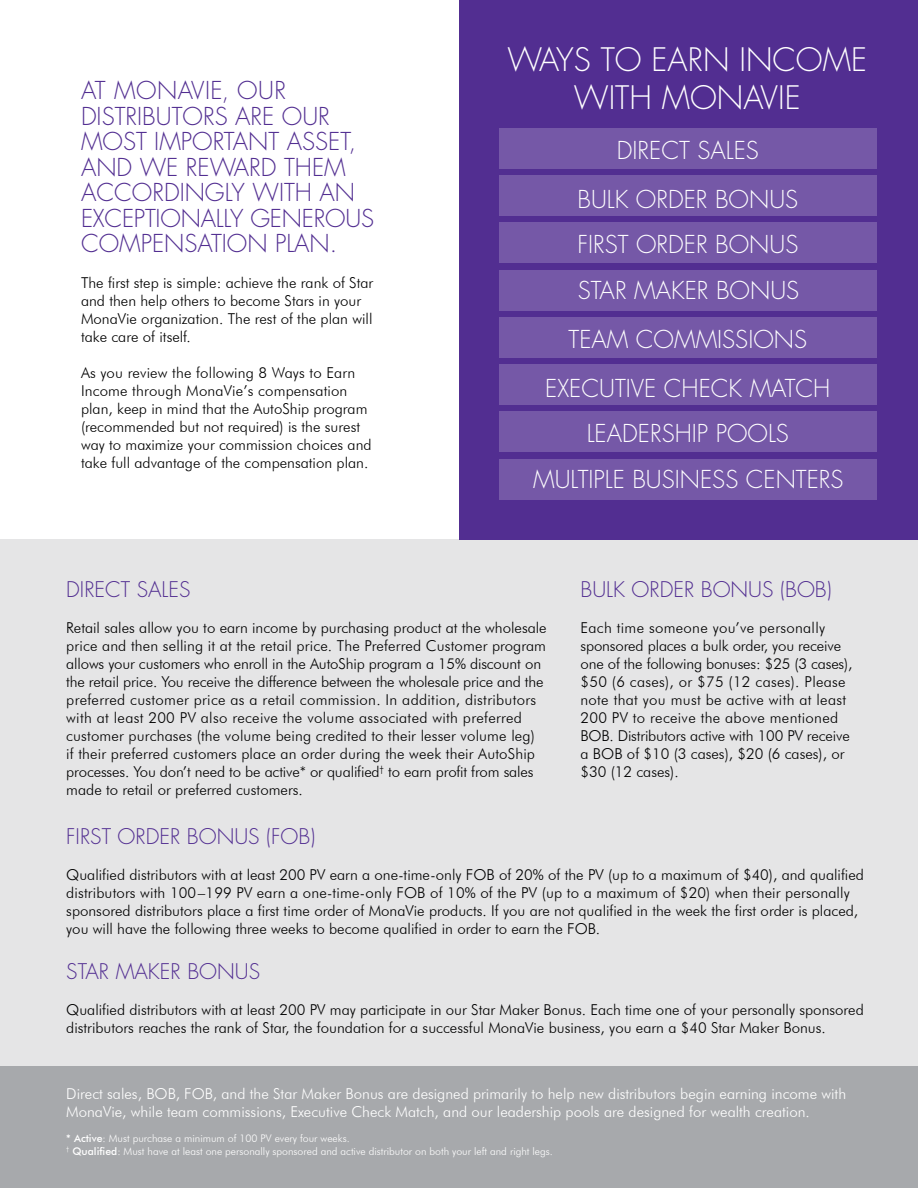
<style>
.page{position:relative;width:918px;height:1188px;background:#fff}
.page>*{position:absolute;margin:0;border:0;box-sizing:border-box;transform-origin:0 0}
.t1{font:300 31.5px/37.8px "Futura";color:#fff;text-align:center}
.t2{font:300 24px/45.3px "Futura";color:#fff;text-align:center}
.t3{font:300 24px "Futura";color:#522e91}
.t4{font:300 21px "Futura";color:#522e91}
.t5{font:300 15px/18px "Futura BT";color:#000}
.t6{font:300 15px/18px "Futura BT";color:#fff}
.t7{font:300 10.5px/12.6px "Futura BT";color:#fff}
.s1{font-weight:500}
</style>
<div class="page">
<div style="left:0;top:540px;width:918px;height:648px;background:#e5e5e6"></div>
<div style="left:0;top:1066px;width:918px;height:122px;background:#a7a9ac"></div>
<div style="left:459px;top:0;width:459px;height:540px;background:#522e91"></div>
<div style="left:500px;top:128px;width:378px;height:41px;background:#7558a7"></div>
<div style="left:500px;top:176px;width:378px;height:40px;background:#7558a7"></div>
<div style="left:500px;top:223px;width:378px;height:40px;background:#7558a7"></div>
<div style="left:500px;top:270px;width:378px;height:40px;background:#7558a7"></div>
<div style="left:500px;top:317px;width:378px;height:41px;background:#7558a7"></div>
<div style="left:500px;top:364px;width:378px;height:41px;background:#7558a7"></div>
<div style="left:500px;top:412px;width:378px;height:40px;background:#7558a7"></div>
<div style="left:500px;top:459px;width:378px;height:41px;background:#7558a7"></div>
<h2 class="t3" style="left:81px;top:75px;width:75px">AT MONA</h2>
<h2 class="t3" style="left:191px;top:75px;width:63px">VIE, OUR</h2>
<h2 class="t3" style="left:81px;top:101px;width:11px">DISTRI</h2>
<h2 class="t3" style="left:142px;top:101px;width:29px">BUTORS</h2>
<h2 class="t3" style="left:235px;top:101px;width:14px">ARE</h2>
<h2 class="t3" style="left:282px;top:101px;width:17px">OUR</h2>
<h2 class="t3" style="left:81px;top:126px;width:18px">MOST</h2>
<h2 class="t3" style="left:154px;top:126px;width:54px">IMPORTANT</h2>
<h2 class="t3" style="left:287px;top:126px;width:14px">ASSET</h2>
<h2 class="t3" style="left:349px;top:126px;width:9px">,</h2>
<h2 class="t3" style="left:81px;top:152px;width:18px">AND</h2>
<h2 class="t3" style="left:140px;top:152px;width:62px">WE REWARD</h2>
<h2 class="t3" style="left:284px;top:152px;width:17px">THEM</h2>
<h2 class="t3" style="left:81px;top:177px;width:17px">ACCORDIN</h2>
<h2 class="t3" style="left:205px;top:177px;width:63px">GLY WITH</h2>
<h2 class="t3" style="left:319px;top:177px;width:18px">AN</h2>
<h2 class="t3" style="left:81px;top:203px;width:78px">EXCE PTIONALLY</h2>
<h2 class="t3" style="left:250px;top:203px;width:36px">GENEROUS</h2>
<h2 class="t3" style="left:81px;top:228px;width:21px">COM</h2>
<h2 class="t3" style="left:141px;top:228px;width:27px">PENSATION</h2>
<h2 class="t3" style="left:275px;top:228px;width:26px">PLAN</h2>
<h2 class="t3" style="left:330px;top:228px;width:9px">.</h2>
<p class="t5" style="left:81px;top:274px;width:294px">The first step is simple: achieve the rank of Star and then help others to become Stars in your MonaVie organization. The rest of the plan will take care of itself.</p>
<p class="t5" style="left:81px;top:364px;width:292px">As you review the following 8 Ways to Earn Income through MonaVie’s compensation plan, keep in mind that the AutoShip program (recommended but not required) is the surest way to maximize your commission choices and take full advantage of the compensation plan.</p>
<h1 class="t1" style="left:508px;top:41px;width:361px">WAYS TO EARN INCOME<br>WITH MONAVIE</h1>
<h2 class="t2" style="left:617px;top:128px;width:144px">DIRECT SALES</h2>
<h2 class="t2" style="left:577px;top:177px;width:223px;text-align:justify">BULK ORDER BONUS FIRST ORDER BONUS STAR MAKER BONUS</h2>
<h2 class="t2" style="left:545px;top:315px;width:287px;line-height:48.8px">TEAM COMMISSIONS<br>EXECUTIVE CHECK MATCH</h2>
<h2 class="t2" style="left:533px;top:411px;width:312px;line-height:45.8px">LEADERSHIP POOLS<br>MULTIPLE BUSINESS CENTERS</h2>
<h3 class="t4" style="left:66px;top:576px;width:126px">DIRECT SALES</h3>
<p class="t5" style="left:66px;top:618px;width:482px">Retail sales allow you to earn income by purchasing product at the wholesale price and then selling it at the retail price. The Preferred Customer program allows your customers who enroll in the AutoShip program a 15% discount on the retail price. You receive the difference between the wholesale price and the preferred customer price as a retail commission. In addition, distributors with at least 200 PV also receive the volume associated with preferred customer purchases (the volume being credited to their lesser volume leg)<br>if their preferred customers place an order during the week their AutoShip processes. You don’t need to be active* or qualified<sup>†</sup> to earn profit from sales made to retail or preferred customers.</p>
<h3 class="t4" style="left:580px;top:576px;width:253px">BULK ORDER BONUS (BOB)</h3>
<p class="t5" style="left:580px;top:618px;width:274px">Each time someone you’ve personally sponsored places a bulk order, you receive one of the following bonuses: $25 (3 cases), $50 (6 cases), or $75 (12 cases). Please note that you must be active with at least 200 PV to receive the above mentioned BOB. Distributors active with 100 PV receive a BOB of $10 (3 cases), $20 (6 cases), or $30 (12 cases).</p>
<h3 class="t4" style="left:66px;top:823px;width:251px">FIRST ORDER BONUS (FOB)</h3>
<p class="t5" style="left:66px;top:865px;width:799px">Qualified distributors with at least 200 PV earn a one-time-only FOB of 20% of the PV (up to a maximum of $40), and qualified distributors with 100–199 PV earn a one-time-only FOB of 10% of the PV (up to a maximum of $20) when their personally sponsored distributors place a first time order of MonaVie products. If you are not qualified in the week the first order is placed, you will have the following three weeks to become qualified in order to earn the FOB.</p>
<h3 class="t4" style="left:66px;top:958px;width:195px">STAR MAKER BONUS</h3>
<p class="t5" style="left:66px;top:1000px;width:799px">Qualified distributors with at least 200 PV may participate in our Star Maker Bonus. Each time one of your personally sponsored distributors reaches the rank of Star, the foundation for a successful MonaVie business, you earn a $40 Star Maker Bonus.</p>
<p class="t6" style="left:66px;top:1084px;width:781px">Direct sales, BOB, FOB, and the Star Maker Bonus are designed primarily to help new distributors begin earning income with<br>MonaVie, while team commissions, Executive Check Match, and our leadership pools are designed for wealth creation.</p>
<p class="t7" style="left:66px;top:1132px;width:488px"><span class="s1">* Active</span>: Must purchase a minimum of 100 PV every four weeks.<br><sup>†</sup> <span class="s1">Qualified</span>: Must have at least one personally sponsored and active distributor on both your left and right legs.</p>
</div>
